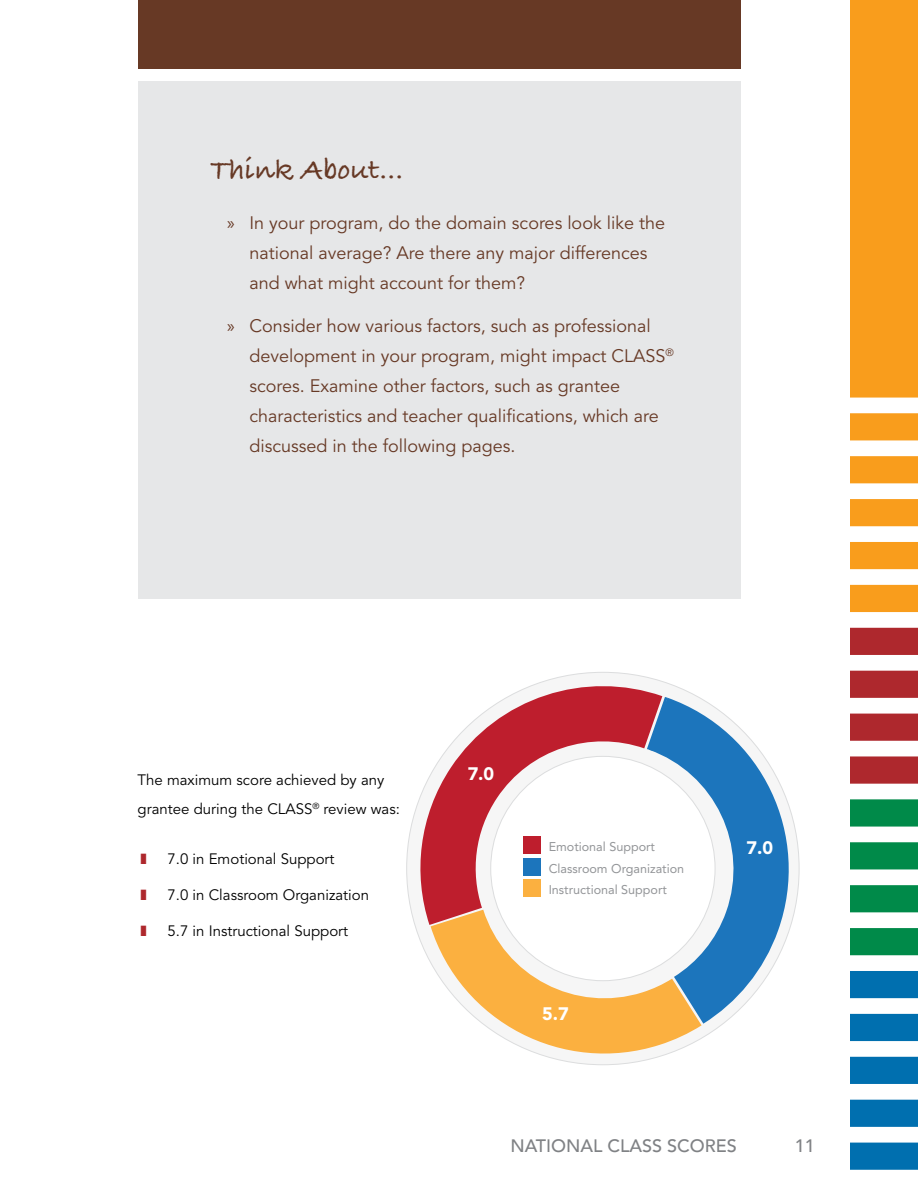
<style>
.page{position:relative;width:918px;height:1188px;background:#fff}
.page>*{position:absolute;margin:0;border:0;box-sizing:border-box;transform-origin:0 0}
.Think_About_Header{font:700 30px "Bradley Hand ITCTT";color:#673925}
.t1{font:18px/30px "Avenir LT Pro";color:#673925}
.t2{font:500 18px "Avenir";color:#808285}
.t3{font:900 18px "Avenir LT Pro";color:#fff}
.Body_copy{font:15px/28.5px "Avenir LT Pro";color:#000}
.t4{font:12.6px/21.5px "Avenir LT Pro";color:#939598}
.s1{font-family:"Myriad Pro"}
</style>
<div class="page">
<div style="left:851px;top:0;width:67px;height:709px;background:#f99d1c"></div>
<div style="left:851px;top:786px;width:67px;height:206px;background:#008a49"></div>
<div style="left:851px;top:969px;width:67px;height:214px;background:#006faf"></div>
<div style="left:851px;top:614px;width:67px;height:178px;background:#ae282d"></div>
<div style="left:849px;top:398px;width:69px;height:15px;background:#fff"></div>
<div style="left:849px;top:440px;width:69px;height:16px;background:#fff"></div>
<div style="left:849px;top:483px;width:69px;height:16px;background:#fff"></div>
<div style="left:849px;top:526px;width:69px;height:16px;background:#fff"></div>
<div style="left:849px;top:569px;width:69px;height:16px;background:#fff"></div>
<div style="left:849px;top:612px;width:69px;height:16px;background:#fff"></div>
<div style="left:849px;top:655px;width:69px;height:16px;background:#fff"></div>
<div style="left:849px;top:698px;width:69px;height:16px;background:#fff"></div>
<div style="left:849px;top:741px;width:69px;height:15px;background:#fff"></div>
<div style="left:849px;top:784px;width:69px;height:15px;background:#fff"></div>
<div style="left:849px;top:827px;width:69px;height:15px;background:#fff"></div>
<div style="left:849px;top:869px;width:69px;height:16px;background:#fff"></div>
<div style="left:849px;top:912px;width:69px;height:16px;background:#fff"></div>
<div style="left:849px;top:955px;width:69px;height:16px;background:#fff"></div>
<div style="left:849px;top:998px;width:69px;height:16px;background:#fff"></div>
<div style="left:849px;top:1041px;width:69px;height:16px;background:#fff"></div>
<div style="left:849px;top:1084px;width:69px;height:16px;background:#fff"></div>
<div style="left:849px;top:1127px;width:69px;height:16px;background:#fff"></div>
<div style="left:849px;top:1170px;width:69px;height:15px;background:#fff"></div>
<div style="left:138px;top:81px;width:603px;height:517px;background:#e6e7e8"></div>
<div style="left:138px;top:0;width:603px;height:68px;background:#673925"></div>
<svg style="left:662px;top:698px;width:138px;height:326px"></svg>
<svg style="left:431px;top:910px;width:271px;height:155px"></svg>
<svg style="left:413px;top:672px;width:249px;height:253px"></svg>
<svg style="left:647px;top:697px;width:20px;height:55px"></svg>
<p class="Think_About_Header" style="left:211px;top:147px;width:194px">Think About...</p>
<p class="t1" style="left:250px;top:208px;width:417px;text-indent:-22px"><span class="s1">»</span> In your program, do the domain scores look like the national average? Are there any major differences and what might account for them?</p>
<p class="t1" style="left:250px;top:311px;width:426px;text-indent:-22px"><span class="s1">»</span> Consider how various factors, such as professional development in your program, might impact CLASS<sup>® </sup>scores. Examine other factors, such as grantee characteristics and teacher qualifications, which are discussed in the following pages.</p>
<p class="Body_copy" style="left:138px;top:766px;width:264px">The maximum score achieved by any grantee during the CLASS<sup>®</sup> review was:</p>
<p class="Body_copy" style="left:168px;top:845px;width:168px">7.0 in Emotional Support</p>
<p class="Body_copy" style="left:168px;top:881px;width:203px">7.0 in Classroom Organization</p>
<p class="Body_copy" style="left:168px;top:917px;width:182px">5.7 in Instructional Support</p>
<p class="t3" style="left:468px;top:763px;width:28px">7.0</p>
<p class="t4" style="left:549px;top:836px;width:137px">Emotional Support<br>Classroom Organization<br>Instructional Support</p>
<p class="t3" style="left:542px;top:1003px;width:28px">5.7</p>
<p class="t3" style="left:746px;top:837px;width:28px">7.0</p>
<p class="t2" style="left:510px;top:1130px;width:228px">NATIONAL CLASS SCORES</p>
<p class="t2" style="left:795px;top:1130px;width:22px">11</p>
</div>
